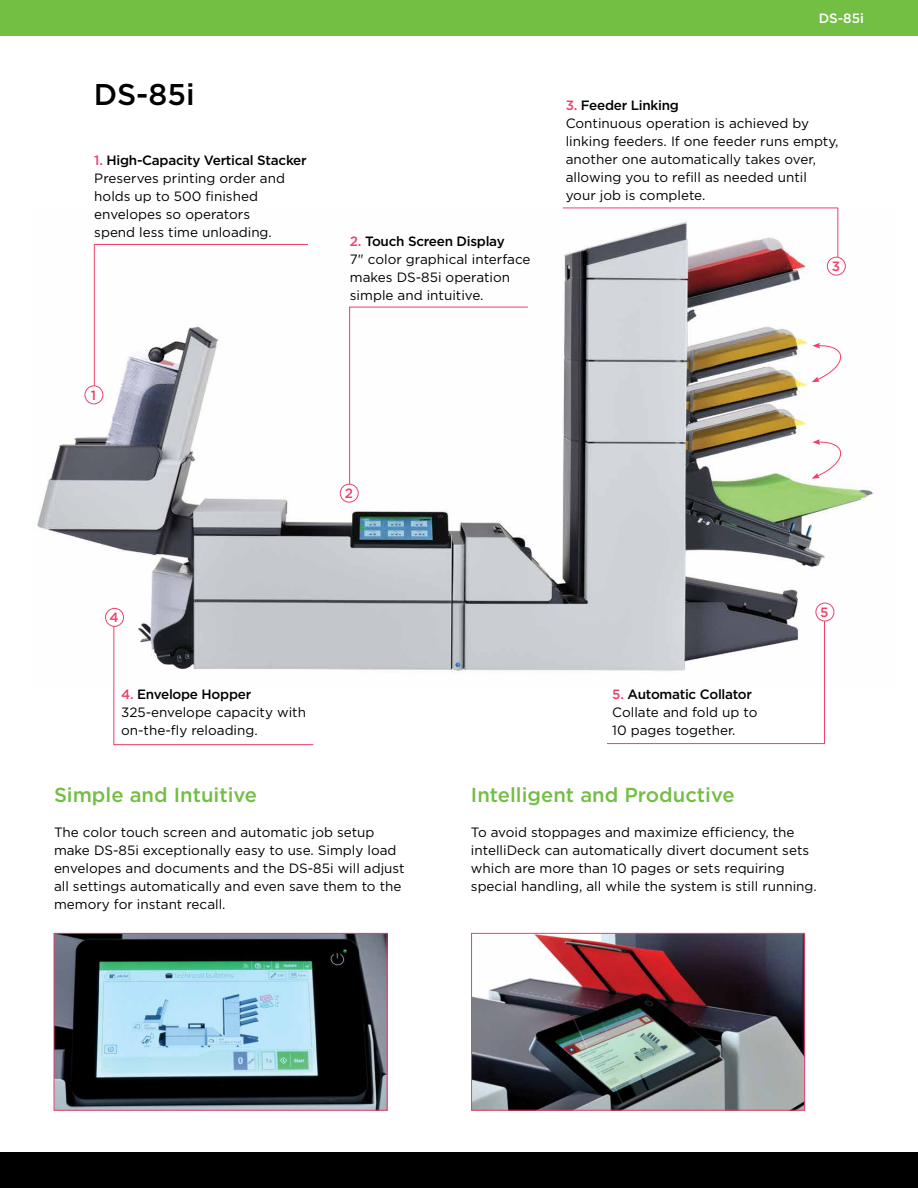
<style>
.page{position:relative;width:918px;height:1188px;background:#fff}
.page>*{position:absolute;margin:0;border:0;box-sizing:border-box;transform-origin:0 0}
.t1{font:500 30px "Gotham";color:#000}
.t2{font:500 20.25px "Gotham";color:#72bf44}
.t3{font:13.5px/18px "Gotham";color:#000}
.t4{font:500 13.5px "Gotham";color:#fff}
.t5{font:500 13.5px "Gotham";color:#ef3f6b}
.s1{font-weight:500;color:#ef3f6b}
.s2{font-weight:500}
</style>
<div class="page">
<div style="left:0;top:0;width:918px;height:36px;background:#72bf44"></div>
<div style="left:0;top:1152px;width:918px;height:36px;background:#000"></div>
<img style="left:37px;top:244px;width:836px;height:430px">
<svg style="left:94px;top:244px;width:215px;height:157px"></svg>
<div style="left:85px;top:386px;width:18px;height:18px;background:#fff;border-radius:50%"></div>
<div style="left:85px;top:386px;width:18px;height:18px;border:1px solid #ef3f6b;border-radius:50%"></div>
<svg style="left:349px;top:306px;width:180px;height:179px"></svg>
<div style="left:340px;top:484px;width:18px;height:18px;background:#fff;border-radius:50%"></div>
<div style="left:340px;top:484px;width:19px;height:19px;border:1px solid #ef3f6b;border-radius:50%"></div>
<svg style="left:562px;top:207px;width:277px;height:51px"></svg>
<div style="left:827px;top:257px;width:18px;height:18px;background:#fff;border-radius:50%"></div>
<div style="left:827px;top:257px;width:19px;height:19px;border:1px solid #ef3f6b;border-radius:50%"></div>
<svg style="left:812px;top:343px;width:37px;height:39px"></svg>
<svg style="left:812px;top:439px;width:37px;height:40px"></svg>
<svg style="left:113px;top:612px;width:201px;height:133px"></svg>
<div style="left:106px;top:608px;width:18px;height:18px;background:#fff;border-radius:50%"></div>
<div style="left:105px;top:608px;width:19px;height:19px;border:1px solid #ef3f6b;border-radius:50%"></div>
<svg style="left:606px;top:606px;width:219px;height:138px"></svg>
<div style="left:816px;top:603px;width:18px;height:18px;background:#fff;border-radius:50%"></div>
<div style="left:816px;top:603px;width:18px;height:18px;border:1px solid #ef3f6b;border-radius:50%"></div>
<img style="left:56px;top:935px;width:329px;height:174px">
<div style="left:54px;top:933px;width:333px;height:178px;border:1px solid #ef3f6b"></div>
<img style="left:473px;top:935px;width:330px;height:174px">
<div style="left:471px;top:933px;width:334px;height:178px;border:1px solid #ef3f6b"></div>
<h1 class="t1" style="left:94px;top:75px;width:102px">DS-85i</h1>
<p class="t3" style="left:94px;top:150px;width:214px"><span class="s1">1.</span> <span class="s2">High-Capacity Vertical Stacker<br></span>Preserves printing order and holds up to 500 finished envelopes so operators<br>spend less time unloading.</p>
<p class="t5" style="left:91px;top:386px;width:7px">1</p>
<p class="t3" style="left:350px;top:232px;width:182px"><span class="s1">2.</span> <span class="s2">Touch Screen Display<br></span>7" color graphical interface makes DS-85i operation simple and intuitive.</p>
<p class="t4" style="left:819px;top:10px;width:47px">DS-85i</p>
<p class="t3" style="left:566px;top:96px;width:274px"><span class="s1">3.</span> <span class="s2">Feeder Linking<br></span>Continuous operation is achieved by linking feeders. If one feeder runs empty, another one automatically takes over, allowing you to refill as needed until your job is complete.</p>
<p class="t5" style="left:832px;top:257px;width:10px">3</p>
<p class="t5" style="left:345px;top:484px;width:10px">2</p>
<p class="t5" style="left:110px;top:609px;width:11px">4</p>
<p class="t3" style="left:121px;top:685px;width:186px"><span class="s1">4.</span> <span class="s2">Envelope Hopper<br></span>325-envelope capacity with on-the-fly reloading.</p>
<p class="t3" style="left:612px;top:685px;width:147px"><span class="s1">5.</span> <span class="s2">Automatic Collator<br></span>Collate and fold up to<br>10 pages together.</p>
<p class="t5" style="left:820px;top:603px;width:10px">5</p>
<h2 class="t2" style="left:54px;top:782px;width:205px">Simple and Intuitive</h2>
<p class="t3" style="left:54px;top:823px;width:352px">The color touch screen and automatic job setup make DS-85i exceptionally easy to use. Simply load envelopes and documents and the DS-85i will adjust all settings automatically and even save them to the memory for instant recall.</p>
<h2 class="t2" style="left:471px;top:782px;width:265px">Intelligent and Productive</h2>
<p class="t3" style="left:471px;top:823px;width:347px">To avoid stoppages and maximize efficiency, the intelliDeck can automatically divert document sets which are more than 10 pages or sets requiring special handling, all while the system is still running.</p>
</div>
